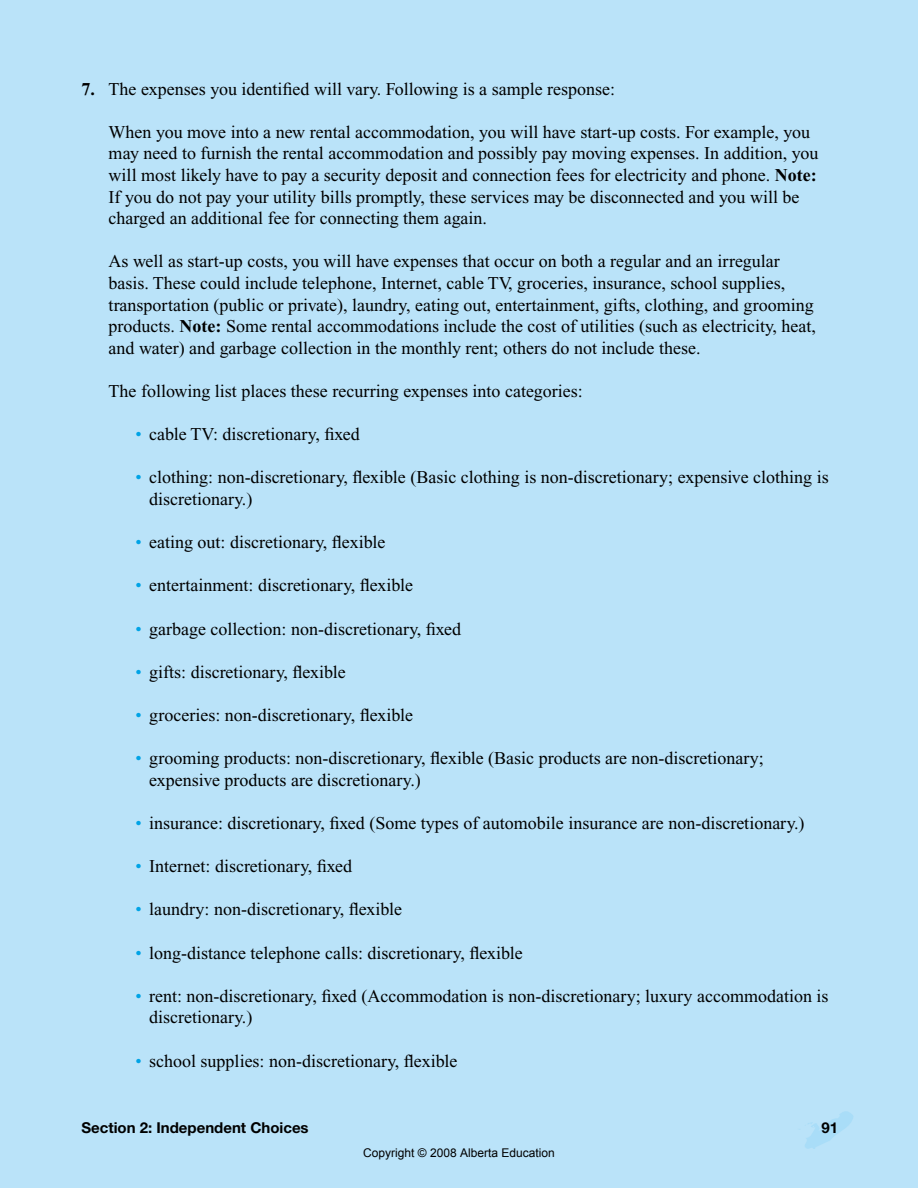
<style>
.page{position:relative;width:918px;height:1188px;background:#bae3f9}
.page>*{position:absolute;margin:0;border:0;box-sizing:border-box;transform-origin:0 0}
.t1{font:18px/21.6px "Times New Roman";color:#000}
.t2{font:700 15px "Helvetica Neue";color:#000}
.t3{font:12px "Arial";color:#000}
.s1{font-weight:700}
.s2{color:#00a3e6}
</style>
<div class="page">
<svg style="left:805px;top:1111px;width:48px;height:38px"></svg>
<p class="t1" style="left:82px;top:78px;width:535px"><span class="s1">7.</span> The expenses you identified will vary. Following is a sample response:</p>
<p class="t1" style="left:109px;top:121px;width:711px">When you move into a new rental accommodation, you will have start-up costs. For example, you may need to furnish the rental accommodation and possibly pay moving expenses. In addition, you will most likely have to pay a security deposit and connection fees for electricity and phone. <span class="s1">Note:<br></span>If you do not pay your utility bills promptly, these services may be disconnected and you will be charged an additional fee for connecting them again.</p>
<p class="t1" style="left:109px;top:251px;width:709px">As well as start-up costs, you will have expenses that occur on both a regular and an irregular basis. These could include telephone, Internet, cable TV, groceries, insurance, school supplies, transportation (public or private), laundry, eating out, entertainment, gifts, clothing, and grooming products. <span class="s1">Note:</span> Some rental accommodations include the cost of utilities (such as electricity, heat, and water) and garbage collection in the monthly rent; others do not include these.</p>
<p class="t1" style="left:109px;top:381px;width:476px">The following list places these recurring expenses into categories:</p>
<p class="t1" style="left:136px;top:424px;width:226px"><span class="s2">•</span> cable TV: discretionary, fixed</p>
<p class="t1" style="left:149px;top:467px;width:681px;text-indent:-14px"><span class="s2">•</span> clothing: non-discretionary, flexible (Basic clothing is non-discretionary; expensive clothing is discretionary.)</p>
<p class="t1" style="left:136px;top:532px;width:251px"><span class="s2">•</span> eating out: discretionary, flexible</p>
<p class="t1" style="left:136px;top:575px;width:279px"><span class="s2">•</span> entertainment: discretionary, flexible</p>
<p class="t1" style="left:136px;top:618px;width:327px"><span class="s2">•</span> garbage collection: non-discretionary, fixed</p>
<p class="t1" style="left:136px;top:661px;width:212px"><span class="s2">•</span> gifts: discretionary, flexible</p>
<p class="t1" style="left:136px;top:705px;width:279px"><span class="s2">•</span> groceries: non-discretionary, flexible</p>
<p class="t1" style="left:149px;top:748px;width:616px;text-indent:-14px"><span class="s2">•</span> grooming products: non-discretionary, flexible (Basic products are non-discretionary; expensive products are discretionary.)</p>
<p class="t1" style="left:136px;top:813px;width:670px"><span class="s2">•</span> insurance: discretionary, fixed (Some types of automobile insurance are non-discretionary.)</p>
<p class="t1" style="left:136px;top:856px;width:218px"><span class="s2">•</span> Internet: discretionary, fixed</p>
<p class="t1" style="left:136px;top:899px;width:268px"><span class="s2">•</span> laundry: non-discretionary, flexible</p>
<p class="t1" style="left:136px;top:942px;width:389px"><span class="s2">•</span> long-distance telephone calls: discretionary, flexible</p>
<p class="t1" style="left:149px;top:985px;width:681px;text-indent:-14px"><span class="s2">•</span> rent: non-discretionary, fixed (Accommodation is non-discretionary; luxury accommodation is discretionary.)</p>
<p class="t1" style="left:136px;top:1050px;width:323px"><span class="s2">•</span> school supplies: non-discretionary, flexible</p>
<p class="t2" style="left:81px;top:1119px;width:229px">Section 2: Independent Choices</p>
<p class="t2" style="left:821px;top:1118px;width:18px">91</p>
<p class="t3" style="left:363px;top:1145px;width:193px">Copyright © 2008 Alberta Education</p>
</div>
